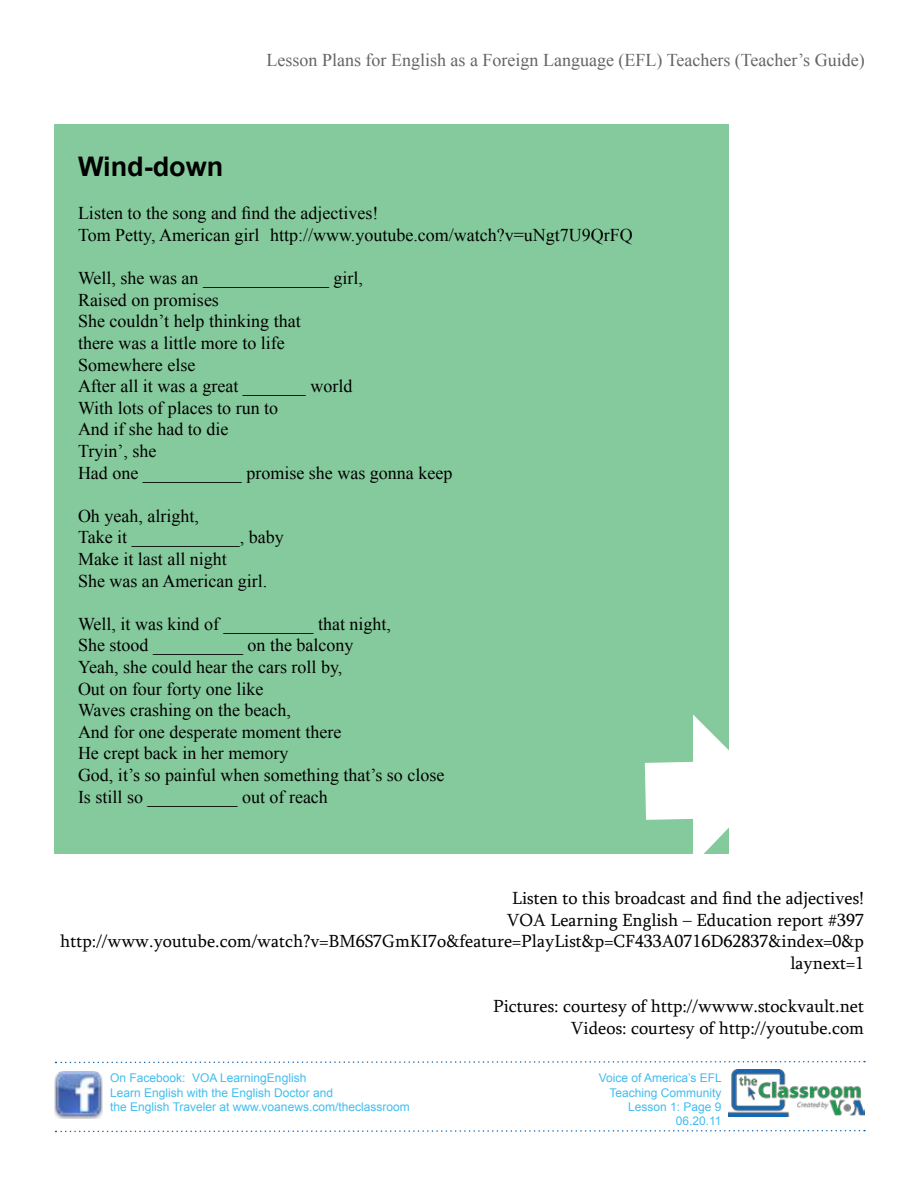
<style>
.page{position:relative;width:918px;height:1188px;background:#fff}
.page>*{position:absolute;margin:0;border:0;box-sizing:border-box;transform-origin:0 0}
.t1{font:700 27px "Arial";color:#000}
.t2{font:18px/21.6px "Times New Roman";color:#000}
.t3{font:18px/21.6px "Sylfaen";color:#000;text-align:right}
.t4{font:18px "Times New Roman";color:#636467}
.t5{font:12px/14.4px "Arial";color:#42bdee;text-align:right}
</style>
<div class="page">
<img style="left:728px;top:1070px;width:137px;height:47px">
<svg style="left:55px;top:1060px;width:810px;height:4px"></svg>
<img style="left:55px;top:1071px;width:48px;height:48px">
<svg style="left:55px;top:1129px;width:810px;height:4px"></svg>
<div style="left:54px;top:124px;width:675px;height:730px;background:#85ca9c"></div>
<svg style="left:644px;top:714px;width:85px;height:140px"></svg>
<p class="t4" style="left:267px;top:48px;width:600px">Lesson Plans for English as a Foreign Language (EFL) Teachers (Teacher’s Guide)</p>
<h1 class="t1" style="left:78px;top:149px;width:147px">Wind-down</h1>
<p class="t2" style="left:78px;top:202px;width:556px">Listen to the song and find the adjectives!<br>Tom Petty, American girl http://www.youtube.com/watch?v=uNgt7U9QrFQ</p>
<p class="t2" style="left:78px;top:267px;width:376px">Well, she was an ______________ girl,<br>Raised on promises<br>She couldn’t help thinking that<br>there was a little more to life<br>Somewhere else<br>After all it was a great _______ world<br>With lots of places to run to<br>And if she had to die<br>Tryin’, she<br>Had one ___________ promise she was gonna keep</p>
<p class="t2" style="left:78px;top:505px;width:207px">Oh yeah, alright,<br>Take it ____________, baby<br>Make it last all night<br>She was an American girl.</p>
<p class="t2" style="left:78px;top:613px;width:368px">Well, it was kind of __________ that night,<br>She stood __________ on the balcony<br>Yeah, she could hear the cars roll by,<br>Out on four forty one like<br>Waves crashing on the beach,<br>And for one desperate moment there<br>He crept back in her memory<br>God, it’s so painful when something that’s so close Is still so __________ out of reach</p>
<p class="t3" style="left:60px;top:887px;width:805px">Listen to this broadcast and find the adjectives!<br>VOA Learning English – Education report #397 http://www.youtube.com/watch?v=BM6S7GmKI7o&amp;feature=PlayList&amp;p=CF433A0716D62837&amp;index=0&amp;p laynext=1</p>
<p class="t3" style="left:493px;top:995px;width:372px">Pictures: courtesy of http://wwww.stockvault.net<br>Videos: courtesy of http://youtube.com</p>
<p class="t5" style="left:110px;top:1071px;width:301px;text-align:left">On Facebook: VOA LearningEnglish<br>Learn English with the English Doctor and<br>the English Traveler at www.voanews.com/theclassroom</p>
<p class="t5" style="left:599px;top:1071px;width:125px">Voice of America’s EFL<br>Teaching Community<br>Lesson 1: Page 9<br>06.20.11</p>
</div>
